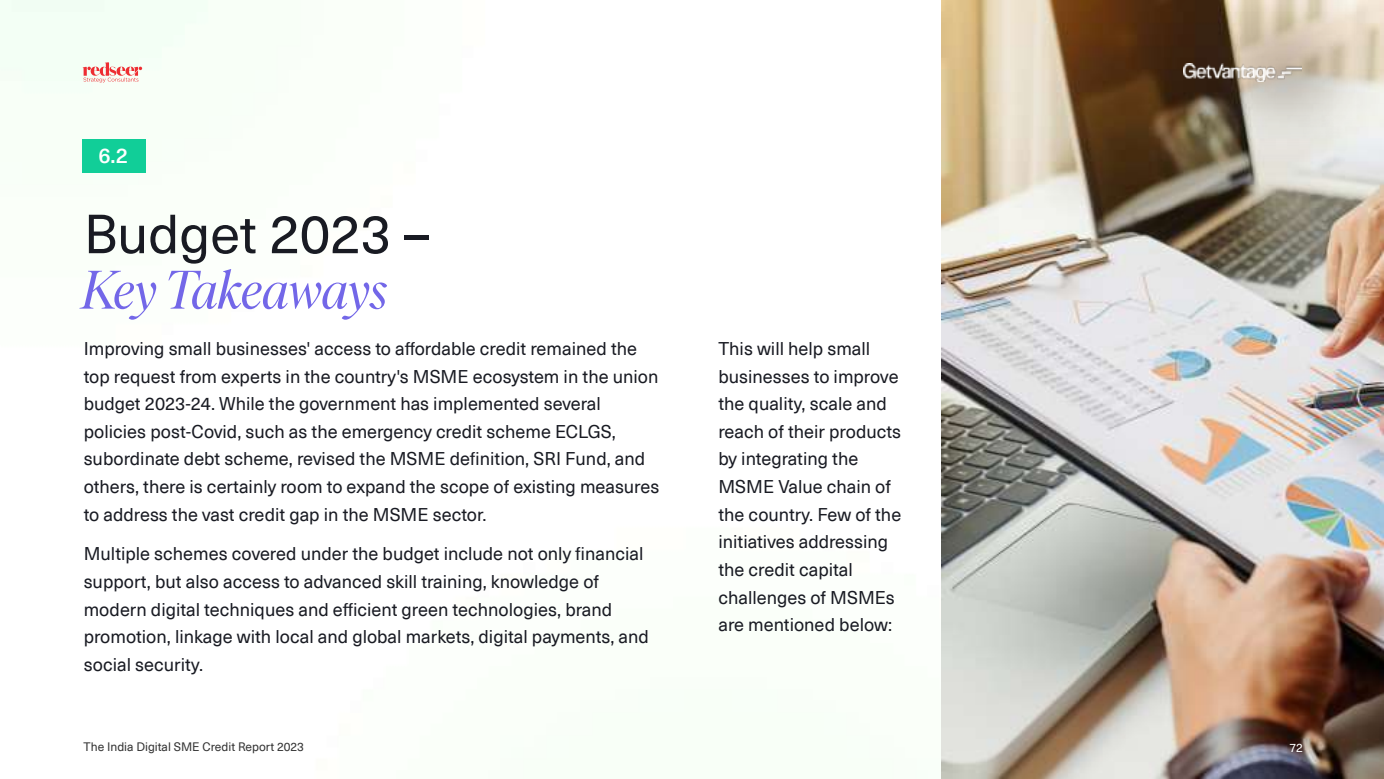
<style>
.page{position:relative;width:1384px;height:779px;background:#fff}
.page>*{position:absolute;margin:0;border:0;box-sizing:border-box;transform-origin:0 0}
.t1{font:italic 54px "Ivar Display";letter-spacing:-.01em;color:#7367e8}
.t2{font:54px "Neue Haas Unica Pro";color:#191b23}
.t3{font:500 21px "Neue Haas Unica Pro";color:#fff}
.t4{font:18px/27.6px "Neue Haas Unica Pro";color:#191b23}
.t5{font:12px "Neue Haas Unica Pro";color:#333}
.t6{font:12px "Neue Haas Unica Pro";color:#fff}
</style>
<div class="page">
<img style="left:1px;top:1px;width:207px;height:172px">
<div style="left:83px;top:139px;width:63px;height:33px;background:#11ce98"></div>
<img style="left:941px;top:1px;width:442px;height:777px">
<img style="left:1163px;top:1px;width:220px;height:166px">
<img style="left:1183px;top:63px;width:118px;height:18px">
<svg style="left:83px;top:62px;width:59px;height:20px"></svg>
<p class="t3" style="left:98px;top:147px;width:31px">6.2</p>
<h1 class="t2" style="left:84px;top:212px;width:348px">Budget 2023 –</h1>
<h1 class="t1" style="left:81px;top:268px;width:307px">Key Takeaways</h1>
<p class="t4" style="left:84px;top:336px;width:577px">Improving small businesses' access to affordable credit remained the top request from experts in the country's MSME ecosystem in the union budget 2023-24. While the government has implemented several policies post-Covid, such as the emergency credit scheme ECLGS, subordinate debt scheme, revised the MSME definition, SRI Fund, and others, there is certainly room to expand the scope of existing measures to address the vast credit gap in the MSME sector.</p>
<p class="t4" style="left:84px;top:541px;width:566px">Multiple schemes covered under the budget include not only financial support, but also access to advanced skill training, knowledge of modern digital techniques and efficient green technologies, brand promotion, linkage with local and global markets, digital payments, and social security.</p>
<p class="t4" style="left:718px;top:336px;width:184px">This will help small businesses to improve the quality, scale and reach of their products by integrating the<br>MSME Value chain of the country. Few of the initiatives addressing the credit capital challenges of MSMEs are mentioned below:</p>
<p class="t5" style="left:84px;top:741px;width:222px">The India Digital SME Credit Report 2023</p>
<p class="t6" style="left:1289px;top:742px;width:15px">72</p>
</div>
